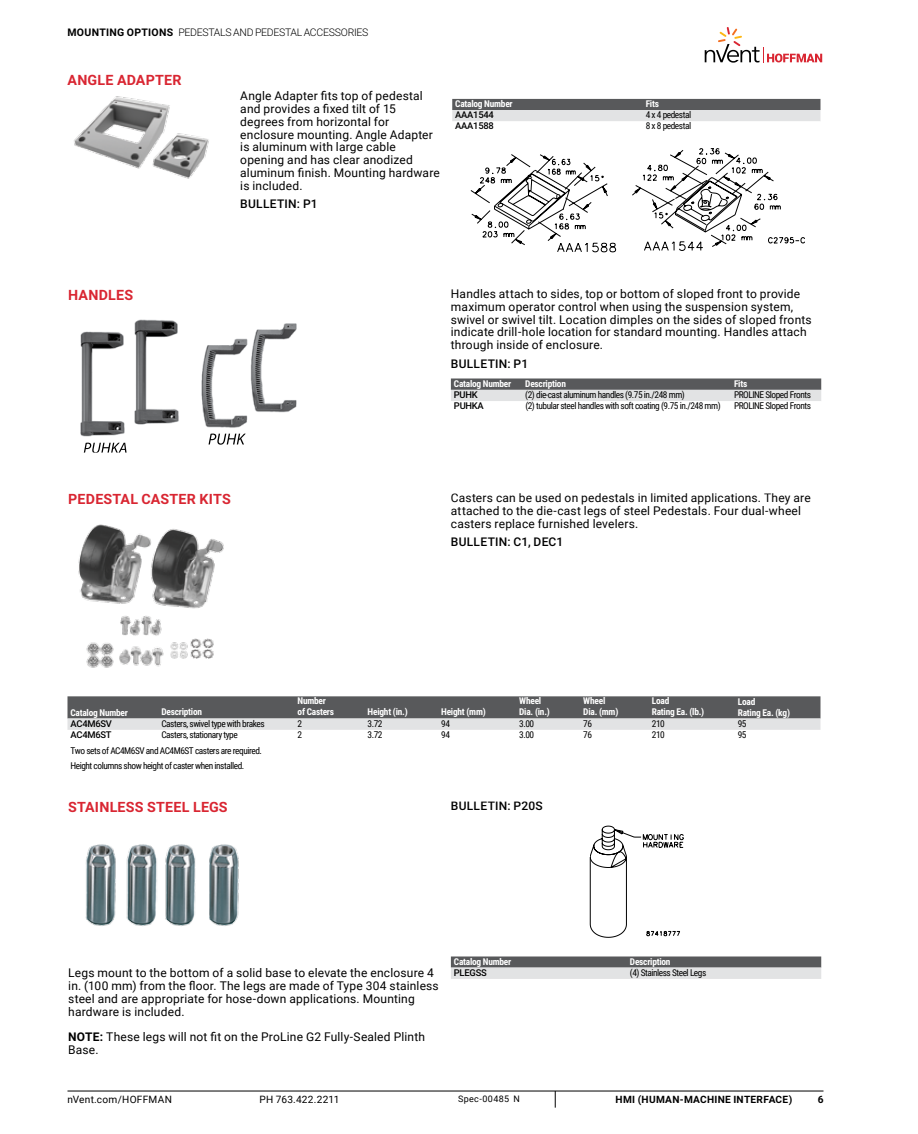
<style>
.page{position:relative;width:918px;height:1134px;background:#fff}
.page>*{position:absolute;margin:0;border:0;box-sizing:border-box;transform-origin:0 0}
.t1{font:700 14.25px "Roboto";letter-spacing:.015em;color:#d92632}
.t2{font:12px/12.8px "Roboto";letter-spacing:.015em;color:#000}
.t3{font:500 12px "Roboto";letter-spacing:.02em;color:#000}
.t4{font:700 12px "Roboto";color:#000}
.t5{font:300 10.5px "Roboto";letter-spacing:-.025em;color:#000}
.t6{font:10.2px "Roboto";letter-spacing:.025em;color:#000}
.t7{font:700 10.2px "Roboto";letter-spacing:.03em;color:#000}
.t8{font:9.3px/15.6px "Roboto Condensed";letter-spacing:-.05em;color:#000}
.t9{font:700 9.3px/10.8px "Roboto Condensed";letter-spacing:-.025em;color:#fff}
.t10{font:500 9.3px "Roboto";letter-spacing:-.025em;color:#000}
.t11{font:9px "Roboto";letter-spacing:.04em;color:#000}
.s1{font-weight:700}
</style>
<div class="page">
<hr style="left:68px;top:1091px;width:756px;height:1px;background:#000">
<svg style="left:555px;top:1091px;width:1px;height:17px"></svg>
<svg style="left:705px;top:27px;width:117px;height:36px"></svg>
<img style="left:74px;top:96px;width:135px;height:83px">
<svg style="left:452px;top:99px;width:368px;height:22px;background:#9d9e9f"></svg>
<svg style="left:471px;top:148px;width:334px;height:104px"></svg>
<img style="left:80px;top:319px;width:99px;height:124px">
<svg style="left:84px;top:443px;width:43px;height:7px"></svg>
<img style="left:201px;top:323px;width:96px;height:122px">
<svg style="left:209px;top:434px;width:37px;height:11px"></svg>
<svg style="left:451px;top:378px;width:370px;height:23px;background:#9fa0a1"></svg>
<img style="left:78px;top:524px;width:146px;height:144px">
<svg style="left:68px;top:696px;width:752px;height:34px;background:#898a8c"></svg>
<img style="left:85px;top:844px;width:154px;height:82px">
<svg style="left:590px;top:826px;width:94px;height:112px"></svg>
<svg style="left:451px;top:957px;width:370px;height:22px;background:#a1a2a3"></svg>
<p class="t5" style="left:68px;top:25px;width:302px"><span class="s1">MOUNTING OPTIONS</span> PEDESTALS AND PEDESTAL ACCESSORIES</p>
<p class="t1" style="left:68px;top:70px;width:116px">ANGLE ADAPTER</p>
<p class="t2" style="left:240px;top:89px;width:201px">Angle Adapter fits top of pedestal and provides a fixed tilt of 15 degrees from horizontal for enclosure mounting. Angle Adapter is aluminum with large cable opening and has clear anodized aluminum finish. Mounting hardware is included.</p>
<p class="t3" style="left:240px;top:196px;width:79px">BULLETIN: P1</p>
<p class="t9" style="left:455px;top:98px;width:59px">Catalog Number</p>
<p class="t9" style="left:646px;top:98px;width:15px">Fits</p>
<p class="t10" style="left:455px;top:108px;width:40px">AAA1544</p>
<p class="t8" style="left:646px;top:107px;width:47px">4 x 4 pedestal</p>
<p class="t10" style="left:455px;top:120px;width:40px">AAA1588</p>
<p class="t8" style="left:646px;top:118px;width:47px">8 x 8 pedestal</p>
<p class="t1" style="left:68px;top:285px;width:66px">HANDLES</p>
<p class="t2" style="left:451px;top:287px;width:362px">Handles attach to sides, top or bottom of sloped front to provide maximum operator control when using the suspension system, swivel or swivel tilt. Location dimples on the sides of sloped fronts indicate drill-hole location for standard mounting. Handles attach through inside of enclosure.</p>
<p class="t3" style="left:451px;top:355px;width:79px">BULLETIN: P1</p>
<p class="t9" style="left:454px;top:378px;width:59px">Catalog Number</p>
<p class="t9" style="left:525px;top:378px;width:42px">Description</p>
<p class="t9" style="left:734px;top:378px;width:15px">Fits</p>
<p class="t10" style="left:454px;top:388px;width:25px">PUHK</p>
<p class="t8" style="left:525px;top:387px;width:161px">(2) die-cast aluminum handles (9.75 in./248 mm)</p>
<p class="t8" style="left:734px;top:387px;width:78px">PROLINE Sloped Fronts</p>
<p class="t10" style="left:454px;top:399px;width:31px">PUHKA</p>
<p class="t8" style="left:525px;top:398px;width:197px">(2) tubular steel handles with soft coating (9.75 in./248 mm)</p>
<p class="t8" style="left:734px;top:398px;width:78px">PROLINE Sloped Fronts</p>
<p class="t1" style="left:68px;top:489px;width:164px">PEDESTAL CASTER KITS</p>
<p class="t2" style="left:451px;top:491px;width:361px">Casters can be used on pedestals in limited applications. They are attached to the die-cast legs of steel Pedestals. Four dual-wheel casters replace furnished levelers.</p>
<p class="t3" style="left:451px;top:534px;width:114px">BULLETIN: C1, DEC1</p>
<p class="t9" style="left:70px;top:706px;width:59px">Catalog Number</p>
<p class="t9" style="left:161px;top:706px;width:42px">Description</p>
<p class="t9" style="left:298px;top:695px;width:38px">Number of Casters</p>
<p class="t9" style="left:368px;top:706px;width:42px">Height (in.)</p>
<p class="t9" style="left:441px;top:706px;width:46px">Height (mm)</p>
<p class="t9" style="left:519px;top:695px;width:32px">Wheel<br>Dia. (in.)</p>
<p class="t9" style="left:583px;top:695px;width:37px">Wheel<br>Dia. (mm)</p>
<p class="t9" style="left:652px;top:695px;width:54px">Load<br>Rating Ea. (lb.)</p>
<p class="t9" style="left:738px;top:696px;width:54px">Load<br>Rating Ea. (kg)</p>
<p class="t10" style="left:70px;top:717px;width:43px">AC4M6SV</p>
<p class="t8" style="left:161px;top:715px;width:105px">Casters, swivel type with brakes</p>
<p class="t8" style="left:298px;top:715px;width:6px">2</p>
<p class="t8" style="left:368px;top:715px;width:16px">3.72</p>
<p class="t8" style="left:441px;top:715px;width:10px">94</p>
<p class="t8" style="left:519px;top:715px;width:16px">3.00</p>
<p class="t8" style="left:583px;top:715px;width:10px">76</p>
<p class="t8" style="left:652px;top:715px;width:14px">210</p>
<p class="t8" style="left:738px;top:715px;width:10px">95</p>
<p class="t10" style="left:70px;top:728px;width:42px">AC4M6ST</p>
<p class="t8" style="left:161px;top:727px;width:78px">Casters, stationary type</p>
<p class="t8" style="left:298px;top:727px;width:6px">2</p>
<p class="t8" style="left:368px;top:727px;width:16px">3.72</p>
<p class="t8" style="left:441px;top:727px;width:10px">94</p>
<p class="t8" style="left:519px;top:727px;width:16px">3.00</p>
<p class="t8" style="left:583px;top:727px;width:10px">76</p>
<p class="t8" style="left:652px;top:727px;width:14px">210</p>
<p class="t8" style="left:738px;top:727px;width:10px">95</p>
<p class="t8" style="left:70px;top:742px;width:193px">Two sets of AC4M6SV and AC4M6ST casters are required.<br>Height columns show height of caster when installed.</p>
<p class="t1" style="left:68px;top:797px;width:161px">STAINLESS STEEL LEGS</p>
<p class="t3" style="left:451px;top:798px;width:94px">BULLETIN: P20S</p>
<p class="t2" style="left:68px;top:966px;width:372px">Legs mount to the bottom of a solid base to elevate the enclosure 4 in. (100 mm) from the floor. The legs are made of Type 304 stainless steel and are appropriate for hose-down applications. Mounting hardware is included.</p>
<p class="t4" style="left:68px;top:1028px;width:9px">NOTE</p>
<p class="t2" style="left:100px;top:1030px;width:327px"><span class="s1">:</span> These legs will not fit on the ProLine G2 Fully-Sealed Plinth</p>
<p class="t2" style="left:68px;top:1043px;width:32px">Base.</p>
<p class="t9" style="left:454px;top:956px;width:59px">Catalog Number</p>
<p class="t9" style="left:630px;top:956px;width:42px">Description</p>
<p class="t10" style="left:454px;top:966px;width:34px">PLEGSS</p>
<p class="t8" style="left:630px;top:964px;width:78px">(4) Stainless Steel Legs</p>
<p class="t6" style="left:67px;top:1092px;width:106px">nVent.com/HOFFMAN</p>
<p class="t6" style="left:260px;top:1092px;width:81px">PH 763.422.2211</p>
<p class="t11" style="left:458px;top:1092px;width:63px">Spec-00485 N</p>
<p class="t7" style="left:616px;top:1092px;width:178px">HMI (HUMAN-MACHINE INTERFACE)</p>
<p class="t7" style="left:818px;top:1092px;width:7px">6</p>
</div>
